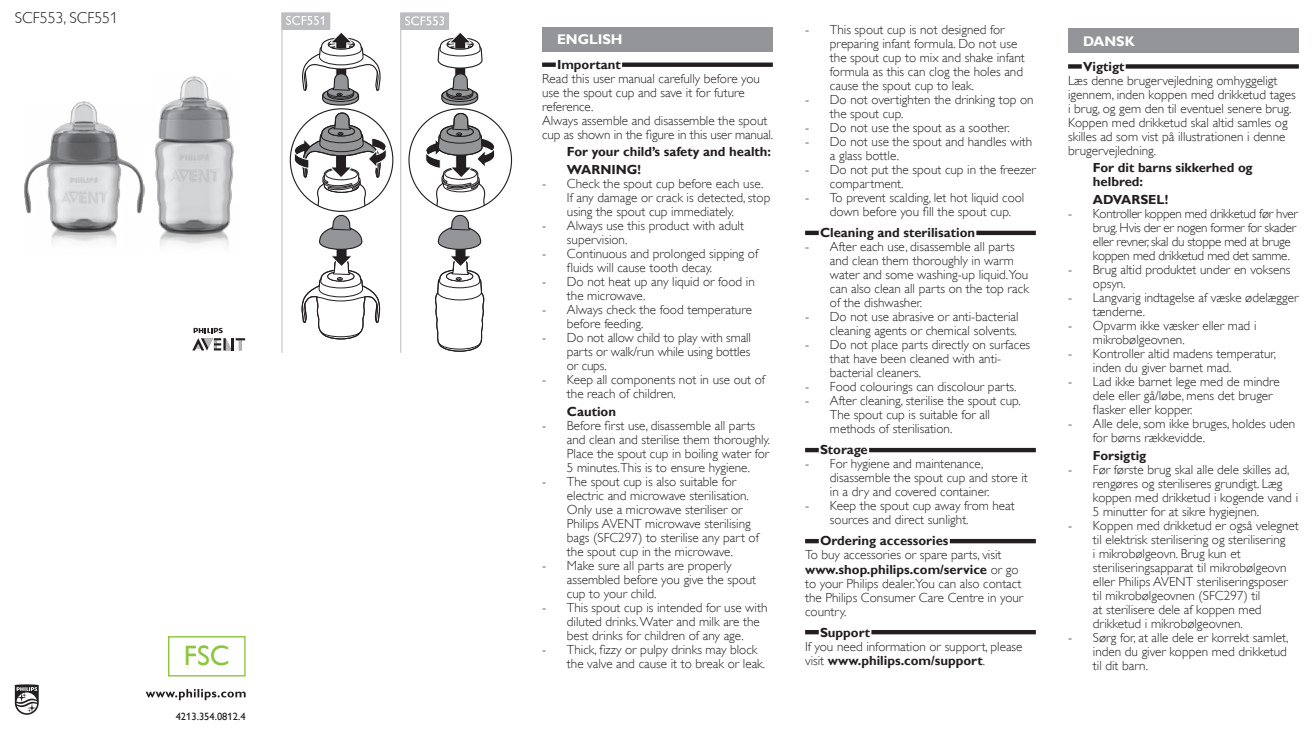
<style>
.page{position:relative;width:1315px;height:735px;background:#fff}
.page>*{position:absolute;margin:0;border:0;box-sizing:border-box;transform-origin:0 0}
.t1{font:28px "Gill Sans Alt One WGL";color:#8bc63e}
.t2{font:15.75px "Gill Sans Alt One WGL Light";color:#231f20}
.t3{font:700 14px "Gill Sans Alt One WGL";color:#fff}
.t4{font:13.12px/14px "Gill Sans Alt One WGL Light";color:#231f20}
.t5{font:700 13.12px/17.5px "Gill Sans Alt One WGL";color:#231f20}
.t6{font:13.12px/14px "Gill Sans Alt One WGL Light";letter-spacing:-.02em;color:#231f20}
.t7{font:10.5px "Gill Sans Alt One WGL";color:#231f20}
.s1{font-family:"Gill Sans Alt One WGL Light";font-weight:400}
</style>
<div class="page">
<div style="left:805px;top:230px;width:231px;height:5px;background:#231f20"></div>
<div style="left:819px;top:230px;width:157px;height:7px;background:#fff"></div>
<div style="left:805px;top:447px;width:231px;height:5px;background:#231f20"></div>
<div style="left:819px;top:447px;width:50px;height:7px;background:#fff"></div>
<div style="left:805px;top:538px;width:231px;height:5px;background:#231f20"></div>
<div style="left:819px;top:538px;width:131px;height:7px;background:#fff"></div>
<div style="left:805px;top:629px;width:231px;height:5px;background:#231f20"></div>
<div style="left:819px;top:629px;width:52px;height:7px;background:#fff"></div>
<div style="left:542px;top:62px;width:231px;height:5px;background:#231f20"></div>
<div style="left:556px;top:62px;width:66px;height:7px;background:#fff"></div>
<div style="left:542px;top:27px;width:231px;height:24px;background:#939598"></div>
<div style="left:1068px;top:64px;width:230px;height:5px;background:#231f20"></div>
<div style="left:1081px;top:64px;width:44px;height:7px;background:#fff"></div>
<div style="left:1068px;top:28px;width:230px;height:25px;background:#939598"></div>
<img style="left:24px;top:102px;width:121px;height:141px">
<img style="left:154px;top:77px;width:80px;height:171px">
<svg style="left:15px;top:684px;width:24px;height:30px"></svg>
<svg style="left:146px;top:688px;width:100px;height:11px"></svg>
<svg style="left:192px;top:327px;width:53px;height:23px"></svg>
<div style="left:168px;top:635px;width:78px;height:41px;border:1px solid #8bc63e"></div>
<hr style="left:282px;top:13px;width:1px;height:339px;background:#bcbdc0">
<div style="left:282px;top:13px;width:48px;height:16px;background:#bcbdc0"></div>
<div style="left:282px;top:13px;width:48px;height:17px;border:1px solid #bcbdc0"></div>
<svg style="left:286px;top:16px;width:38px;height:9px"></svg>
<svg style="left:290px;top:109px;width:103px;height:102px"></svg>
<svg style="left:294px;top:33px;width:93px;height:307px"></svg>
<hr style="left:400px;top:13px;width:1px;height:339px;background:#bcbdc0">
<div style="left:401px;top:13px;width:47px;height:16px;background:#bcbdc0"></div>
<div style="left:400px;top:13px;width:49px;height:17px;border:1px solid #bcbdc0"></div>
<svg style="left:405px;top:16px;width:39px;height:9px"></svg>
<svg style="left:437px;top:33px;width:46px;height:73px"></svg>
<svg style="left:425px;top:112px;width:70px;height:240px"></svg>
<p class="t2" style="left:15px;top:7px;width:105px">SCF553, SCF551</p>
<h1 class="t1" style="left:184px;top:635px;width:47px">FSC</h1>
<p class="t7" style="left:176px;top:708px;width:71px">4213.354.0812.4</p>
<p class="t3" style="left:557px;top:30px;width:67px">ENGLISH</p>
<p class="t5" style="left:557px;top:56px;width:65px">Important</p>
<p class="t4" style="left:542px;top:71px;width:233px">Read this user manual carefully before you use the spout cup and save it for future reference.<br>Always assemble and disassemble the spout cup as shown in the figure in this user manual.</p>
<p class="t5" style="left:567px;top:143px;width:206px">For your child’s safety and health:<br>WARNING!</p>
<p class="t4" style="left:567px;top:176px;width:205px;text-indent:-25px">- Check the spout cup before each use.<br>If any damage or crack is detected, stop using the spout cup immediately.</p>
<p class="t4" style="left:567px;top:218px;width:179px;text-indent:-25px">- Always use this product with adult supervision.</p>
<p class="t4" style="left:567px;top:246px;width:193px;text-indent:-25px">- Continuous and prolonged sipping of fluids will cause tooth decay.</p>
<p class="t4" style="left:567px;top:274px;width:189px;text-indent:-25px">- Do not heat up any liquid or food in the microwave.</p>
<p class="t4" style="left:567px;top:302px;width:187px;text-indent:-25px">- Always check the food temperature before feeding.</p>
<p class="t4" style="left:567px;top:331px;width:186px;text-align:justify;text-indent:-25px">- Do not allow child to play with small parts or walk/run while using bottles or cups.</p>
<p class="t4" style="left:567px;top:373px;width:200px;text-indent:-25px">- Keep all components not in use out of the reach of children.</p>
<p class="t5" style="left:567px;top:402px;width:51px">Caution</p>
<p class="t4" style="left:567px;top:418px;width:205px;text-indent:-25px">- Before first use, disassemble all parts and clean and sterilise them thoroughly.<br>Place the spout cup in boiling water for 5 minutes.This is to ensure hygiene.</p>
<p class="t4" style="left:567px;top:474px;width:193px;text-indent:-25px">- The spout cup is also suitable for electric and microwave sterilisation.<br>Only use a microwave steriliser or Philips AVENT microwave sterilising bags (SFC297) to sterilise any part of the spout cup in the microwave.</p>
<p class="t4" style="left:567px;top:558px;width:191px;text-indent:-25px">- Make sure all parts are properly assembled before you give the spout cup to your child.</p>
<p class="t4" style="left:567px;top:600px;width:202px;text-indent:-25px">- This spout cup is intended for use with diluted drinks. Water and milk are the best drinks for children of any age.</p>
<p class="t4" style="left:567px;top:642px;width:200px;text-indent:-25px">- Thick, fizzy or pulpy drinks may block the valve and cause it to break or leak.</p>
<p class="t4" style="left:830px;top:23px;width:196px;text-indent:-25px">- This spout cup is not designed for preparing infant formula. Do not use the spout cup to mix and shake infant formula as this can clog the holes and cause the spout cup to leak.</p>
<p class="t4" style="left:830px;top:93px;width:205px;text-indent:-25px">- Do not overtighten the drinking top on the spout cup.</p>
<p class="t4" style="left:805px;top:121px;width:206px">- Do not use the spout as a soother.</p>
<p class="t4" style="left:830px;top:135px;width:204px;text-indent:-25px">- Do not use the spout and handles with a glass bottle.</p>
<p class="t4" style="left:830px;top:163px;width:207px;text-indent:-25px">- Do not put the spout cup in the freezer compartment.</p>
<p class="t4" style="left:830px;top:191px;width:196px;text-indent:-25px">- To prevent scalding, let hot liquid cool down before you fill the spout cup.</p>
<p class="t5" style="left:820px;top:224px;width:157px">Cleaning and sterilisation</p>
<p class="t4" style="left:830px;top:240px;width:201px;text-indent:-25px">- After each use, disassemble all parts and clean them thoroughly in warm water and some washing-up liquid.You can also clean all parts on the top rack of the dishwasher.</p>
<p class="t4" style="left:805px;top:310px;width:215px;text-align:right">- Do not use abrasive or anti-bacterial cleaning agents or chemical solvents.</p>
<p class="t4" style="left:830px;top:338px;width:202px;text-indent:-25px">- Do not place parts directly on surfaces that have been cleaned with anti&shy;bacterial cleaners.</p>
<p class="t4" style="left:805px;top:380px;width:213px">- Food colourings can discolour parts.</p>
<p class="t4" style="left:830px;top:394px;width:192px;text-indent:-25px">- After cleaning, sterilise the spout cup.<br>The spout cup is suitable for all methods of sterilisation.</p>
<p class="t5" style="left:820px;top:441px;width:49px">Storage</p>
<p class="t4" style="left:830px;top:457px;width:199px;text-indent:-25px">- For hygiene and maintenance, disassemble the spout cup and store it in a dry and covered container.</p>
<p class="t4" style="left:830px;top:499px;width:186px;text-indent:-25px">- Keep the spout cup away from heat sources and direct sunlight.</p>
<p class="t5" style="left:820px;top:532px;width:130px">Ordering accessories</p>
<p class="t4" style="left:805px;top:548px;width:198px">To buy accessories or spare parts, visit</p>
<p class="t5" style="left:805px;top:560px;width:215px">www.shop.philips.com/service <span class="s1">or go</span></p>
<p class="t4" style="left:805px;top:576px;width:220px">to your Philips dealer.You can also contact the Philips Consumer Care Centre in your country.</p>
<p class="t5" style="left:820px;top:623px;width:52px">Support</p>
<p class="t4" style="left:805px;top:638px;width:219px">If you need information or support, please</p>
<p class="t5" style="left:805px;top:651px;width:181px"><span class="s1">visit</span> www.philips.com/support<span class="s1">.</span></p>
<p class="t3" style="left:1083px;top:31px;width:53px">DANSK</p>
<p class="t5" style="left:1083px;top:57px;width:43px">Vigtigt</p>
<p class="t4" style="left:1068px;top:73px;width:229px">Læs denne brugervejledning omhyggeligt igennem, inden koppen med drikketud tages i brug, og gem den til eventuel senere brug.<br>Koppen med drikketud skal altid samles og skilles ad som vist på illustrationen i denne brugervejledning.</p>
<p class="t5" style="left:1093px;top:161px;width:161px;line-height:14px">For dit barns sikkerhed og helbred:</p>
<p class="t5" style="left:1093px;top:190px;width:77px">ADVARSEL!</p>
<p class="t6" style="left:1093px;top:206px;width:206px;text-indent:-25px">- Kontroller koppen med drikketud før hver brug. Hvis der er nogen former for skader eller revner, skal du stoppe med at bruge koppen med drikketud med det samme.</p>
<p class="t4" style="left:1093px;top:262px;width:199px;text-indent:-25px">- Brug altid produktet under en voksens opsyn.</p>
<p class="t4" style="left:1093px;top:290px;width:207px;text-indent:-25px">- Langvarig indtagelse af væske ødelægger tænderne.</p>
<p class="t4" style="left:1093px;top:318px;width:165px;text-indent:-25px">- Opvarm ikke væsker eller mad i mikrobølgeovnen.</p>
<p class="t4" style="left:1093px;top:346px;width:185px;text-indent:-25px">- Kontroller altid madens temperatur, inden du giver barnet mad.</p>
<p class="t4" style="left:1093px;top:374px;width:188px;text-indent:-25px">- Lad ikke barnet lege med de mindre dele eller gå/løbe, mens det bruger flasker eller kopper.</p>
<p class="t4" style="left:1093px;top:416px;width:204px;text-indent:-25px">- Alle dele, som ikke bruges, holdes uden for børns rækkevidde.</p>
<p class="t5" style="left:1093px;top:446px;width:55px">Forsigtig</p>
<p class="t4" style="left:1093px;top:462px;width:207px;text-indent:-25px">- Før første brug skal alle dele skilles ad, rengøres og steriliseres grundigt. Læg koppen med drikketud i kogende vand i 5 minutter for at sikre hygiejnen.</p>
<p class="t4" style="left:1093px;top:518px;width:207px;text-indent:-25px">- Koppen med drikketud er også velegnet til elektrisk sterilisering og sterilisering<br>i mikrobølgeovn. Brug kun et steriliseringsapparat til mikrobølgeovn eller Philips AVENT steriliseringsposer til mikrobølgeovnen (SFC297) til<br>at sterilisere dele af koppen med drikketud i mikrobølgeovnen.</p>
<p class="t4" style="left:1093px;top:630px;width:197px;text-align:justify;text-indent:-25px">- Sørg for, at alle dele er korrekt samlet, inden du giver koppen med drikketud til dit barn.</p>
</div>
